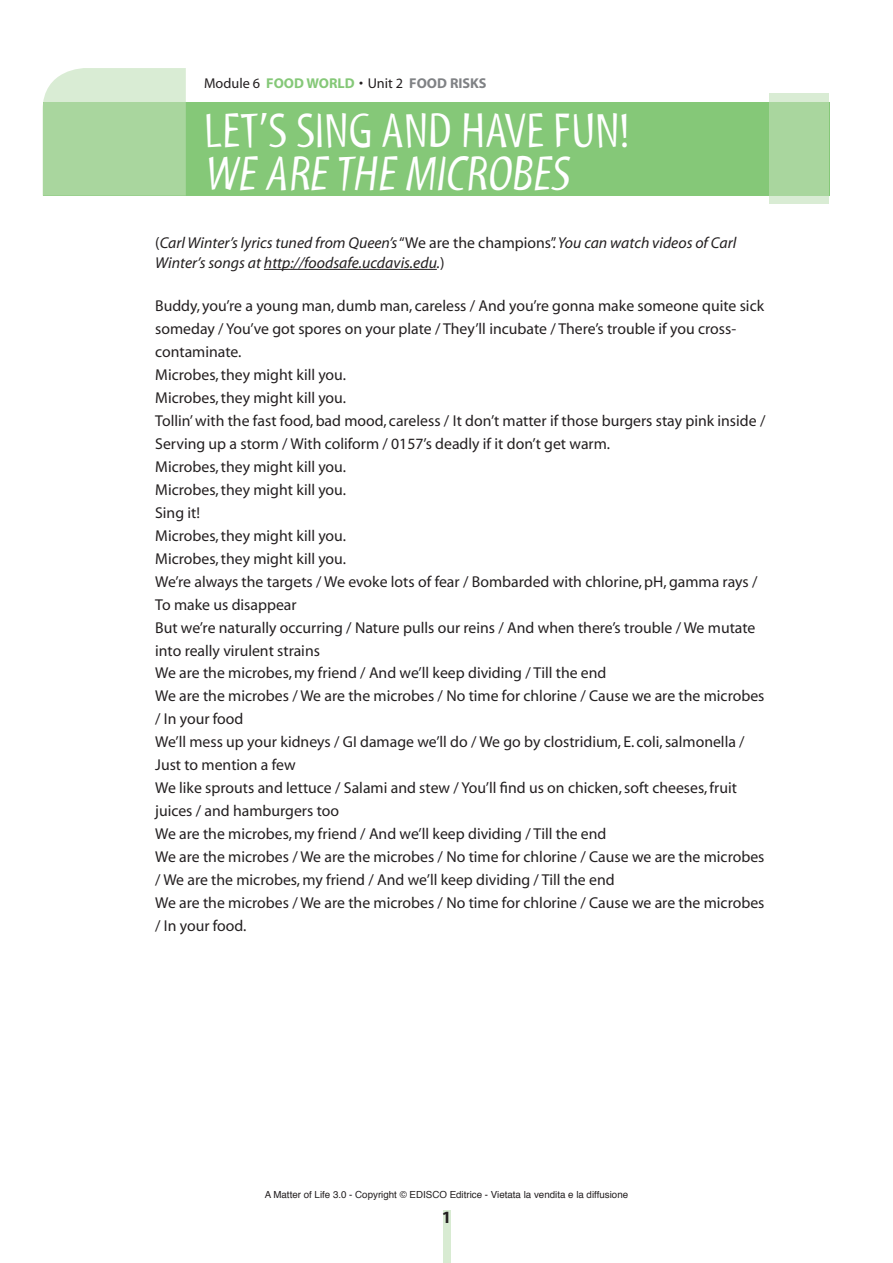
<style>
.page{position:relative;width:893px;height:1263px;background:#fff}
.page>*{position:absolute;margin:0;border:0;box-sizing:border-box;transform-origin:0 0}
.Titolo_unità{font:49.5px "Myriad Tilt";color:#fff}
.t1{font:700 17.25px "Myriad";color:#231f20}
.esercizi_1_cifra{font:15.75px/23px "Myriad";color:#231f20}
.esercizi_1_cifra-2{font:italic 15.75px/20px "Myriad";color:#231f20}
.t2{font:14.25px "Myriad";color:#231f20}
.t3{font:9.75px "Helvetica";color:#231f20}
.s1{font-weight:700;color:#85c878}
.s2{font-weight:700;color:#808285}
.s3{font-style:normal}
</style>
<div class="page">
<div style="left:443px;top:1210px;width:7px;height:53px;background:#d8ebd2"></div>
<div style="left:43px;top:102px;width:786px;height:94px;background:#85c878"></div>
<svg style="left:770px;top:93px;width:59px;height:111px;background:#b0d9a6"></svg>
<svg style="left:43px;top:68px;width:143px;height:128px;background:#b6dcad"></svg>
<hr style="left:264px;top:269px;width:173px;height:1px;background:#231f20">
<p class="t2" style="left:204px;top:76px;width:284px">Module 6 <span class="s1">FOOD WORLD</span> • Unit 2 <span class="s2">FOOD RISKS</span></p>
<p class="Titolo_unità" style="left:204px;top:103px;width:427px">LET’S SING AND HAVE FUN!</p>
<p class="Titolo_unità" style="left:204px;top:147px;width:374px">WE ARE THE MICROBES</p>
<p class="esercizi_1_cifra-2" style="left:155px;top:233px;width:583px"><span class="s3">(</span>Carl Winter’s lyrics tuned from Queen’s <span class="s3">“We are the champions”.</span> You can watch videos of Carl<br>Winter’s songs at http://foodsafe.ucdavis.edu.<span class="s3">)</span></p>
<p class="esercizi_1_cifra" style="left:155px;top:295px;width:610px">Buddy, you’re a young man, dumb man, careless / And you’re gonna make someone quite sick someday / You’ve got spores on your plate / They’ll incubate / There’s trouble if you cross&shy;contaminate.</p>
<p class="esercizi_1_cifra" style="left:155px;top:364px;width:192px">Microbes, they might kill you.</p>
<p class="esercizi_1_cifra" style="left:155px;top:387px;width:192px">Microbes, they might kill you.</p>
<p class="esercizi_1_cifra" style="left:155px;top:410px;width:612px">Tollin’ with the fast food, bad mood, careless / It don’t matter if those burgers stay pink inside /<br>Serving up a storm / With coliform / 0157’s deadly if it don’t get warm.</p>
<p class="esercizi_1_cifra" style="left:155px;top:456px;width:192px">Microbes, they might kill you.</p>
<p class="esercizi_1_cifra" style="left:155px;top:479px;width:192px">Microbes, they might kill you.</p>
<p class="esercizi_1_cifra" style="left:155px;top:502px;width:46px">Sing it!</p>
<p class="esercizi_1_cifra" style="left:155px;top:524px;width:192px">Microbes, they might kill you.</p>
<p class="esercizi_1_cifra" style="left:155px;top:547px;width:192px">Microbes, they might kill you.</p>
<p class="esercizi_1_cifra" style="left:155px;top:570px;width:604px">We’re always the targets / We evoke lots of fear / Bombarded with chlorine, pH, gamma rays /<br>To make us disappear</p>
<p class="esercizi_1_cifra" style="left:155px;top:616px;width:602px">But we’re naturally occurring / Nature pulls our reins / And when there’s trouble / We mutate into really virulent strains</p>
<p class="esercizi_1_cifra" style="left:155px;top:662px;width:611px">We are the microbes, my friend / And we’ll keep dividing / Till the end<br>We are the microbes / We are the microbes / No time for chlorine / Cause we are the microbes / In your food</p>
<p class="esercizi_1_cifra" style="left:155px;top:731px;width:591px">We’ll mess up your kidneys / GI damage we’ll do / We go by clostridium, E. coli, salmonella /<br>Just to mention a few</p>
<p class="esercizi_1_cifra" style="left:155px;top:777px;width:583px">We like sprouts and lettuce / Salami and stew / You’ll find us on chicken, soft cheeses, fruit juices / and hamburgers too</p>
<p class="esercizi_1_cifra" style="left:155px;top:823px;width:611px">We are the microbes, my friend / And we’ll keep dividing / Till the end<br>We are the microbes / We are the microbes / No time for chlorine / Cause we are the microbes / We are the microbes, my friend / And we’ll keep dividing / Till the end<br>We are the microbes / We are the microbes / No time for chlorine / Cause we are the microbes / In your food.</p>
<p class="t3" style="left:265px;top:1187px;width:365px">A Matter of Life 3.0 - Copyright © EDISCO Editrice - Vietata la vendita e la diffusione</p>
<p class="t1" style="left:442px;top:1208px;width:11px">1</p>
</div>
